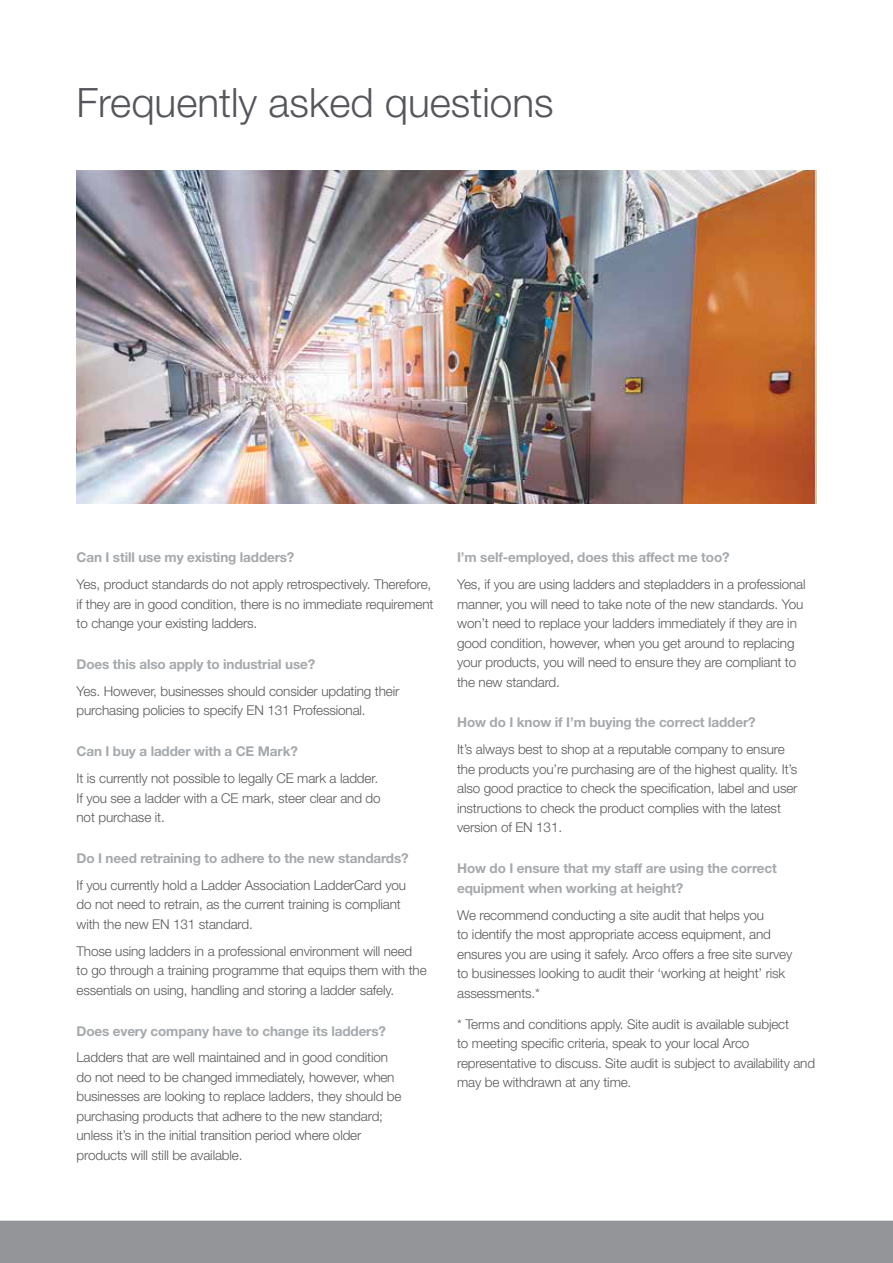
<style>
.page{position:relative;width:893px;height:1263px;background:#fff}
.page>*{position:absolute;margin:0;border:0;box-sizing:border-box;transform-origin:0 0}
.t1{font:300 40.5px "Helvetica Neue";color:#54565b}
.t2{font:300 13.5px/19.5px "Helvetica Neue";letter-spacing:-.01em;color:#58595b}
.t3{font:700 13.5px/19.5px "Helvetica Neue";letter-spacing:-.01em;color:#a5a9ac}
</style>
<div class="page">
<div style="left:0;top:1220px;width:893px;height:43px;background:#939598"></div>
<img style="left:77px;top:170px;width:739px;height:334px">
<h1 class="t1" style="left:77px;top:78px;width:479px">Frequently asked questions</h1>
<p class="t3" style="left:77px;top:547px;width:219px">Can I still use my existing ladders?</p>
<p class="t2" style="left:77px;top:574px;width:358px">Yes, product standards do not apply retrospectively. Therefore, if they are in good condition, there is no immediate requirement to change your existing ladders.</p>
<p class="t3" style="left:77px;top:654px;width:240px">Does this also apply to industrial use?</p>
<p class="t2" style="left:77px;top:681px;width:324px">Yes. However, businesses should consider updating their purchasing policies to specify EN 131 Professional.</p>
<p class="t3" style="left:77px;top:741px;width:223px">Can I buy a ladder with a CE Mark?</p>
<p class="t2" style="left:77px;top:768px;width:306px">It is currently not possible to legally CE mark a ladder.<br>If you see a ladder with a CE mark, steer clear and do not purchase it.</p>
<p class="t3" style="left:77px;top:848px;width:334px">Do I need retraining to adhere to the new standards?</p>
<p class="t2" style="left:77px;top:875px;width:331px">If you currently hold a Ladder Association LadderCard you do not need to retrain, as the current training is compliant with the new EN 131 standard.</p>
<p class="t2" style="left:77px;top:941px;width:352px">Those using ladders in a professional environment will need to go through a training programme that equips them with the essentials on using, handling and storing a ladder safely.</p>
<p class="t3" style="left:77px;top:1021px;width:311px">Does every company have to change its ladders?</p>
<p class="t2" style="left:77px;top:1047px;width:327px">Ladders that are well maintained and in good condition do not need to be changed immediately, however, when businesses are looking to replace ladders, they should be purchasing products that adhere to the new standard; unless it’s in the initial transition period where older products will still be available.</p>
<p class="t3" style="left:457px;top:547px;width:274px">I’m self-employed, does this affect me too?</p>
<p class="t2" style="left:457px;top:574px;width:350px">Yes, if you are using ladders and stepladders in a professional manner, you will need to take note of the new standards. You won’t need to replace your ladders immediately if they are in good condition, however, when you get around to replacing your products, you will need to ensure they are compliant to the new standard.</p>
<p class="t3" style="left:457px;top:712px;width:300px">How do I know if I’m buying the correct ladder?</p>
<p class="t2" style="left:457px;top:739px;width:342px">It’s always best to shop at a reputable company to ensure the products you’re purchasing are of the highest quality. It’s also good practice to check the specification, label and user instructions to check the product complies with the latest version of EN 131.</p>
<p class="t3" style="left:457px;top:858px;width:321px">How do I ensure that my staff are using the correct equipment when working at height?</p>
<p class="t2" style="left:457px;top:905px;width:337px">We recommend conducting a site audit that helps you<br>to identify the most appropriate access equipment, and ensures you are using it safely. Arco offers a free site survey to businesses looking to audit their ‘working at height’ risk assessments.*</p>
<p class="t2" style="left:457px;top:1014px;width:360px">* Terms and conditions apply. Site audit is available subject<br>to meeting specific criteria, speak to your local Arco representative to discuss. Site audit is subject to availability and may be withdrawn at any time.</p>
</div>
